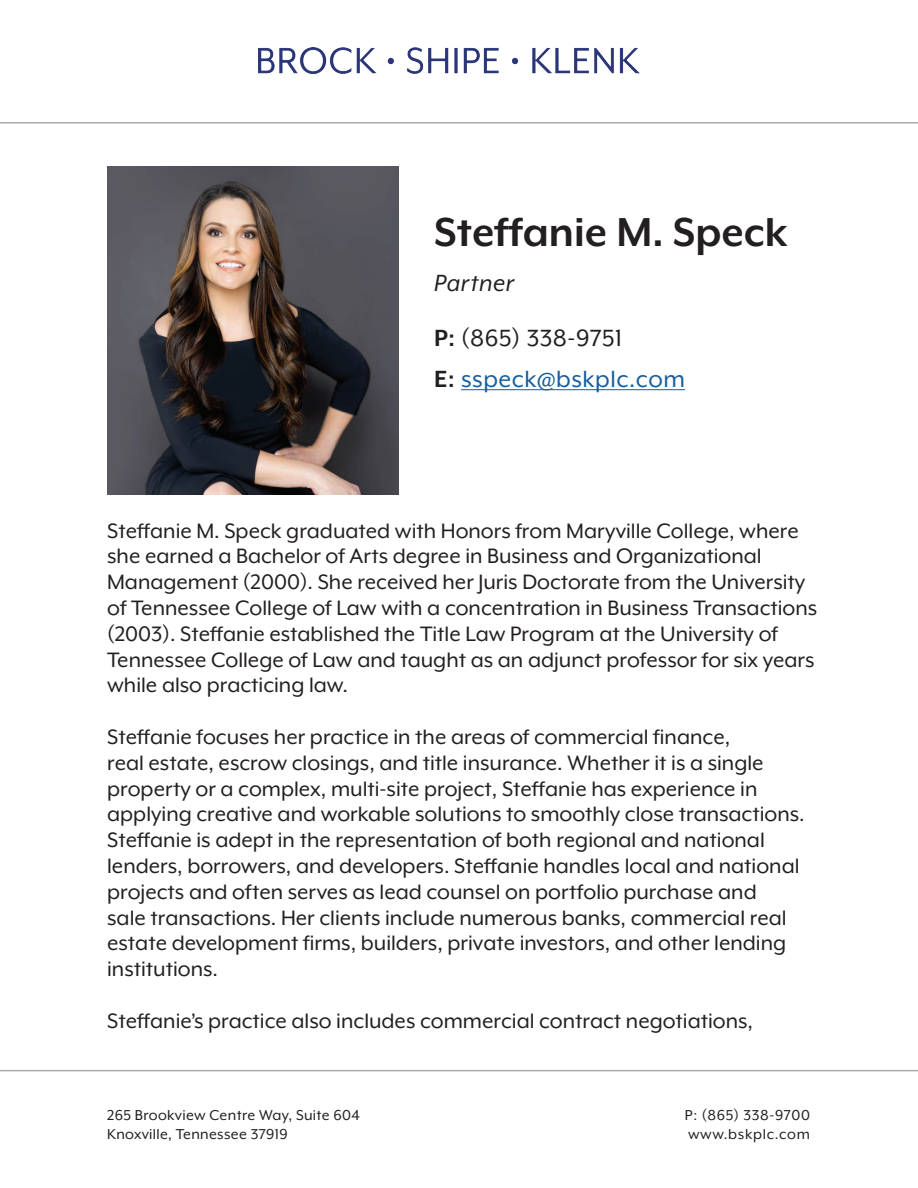
<style>
.page{position:relative;width:918px;height:1188px;background:#fff}
.page>*{position:absolute;margin:0;border:0;box-sizing:border-box;transform-origin:0 0}
.t1{font:700 46.5px "Mr Eaves XL Mod OT";color:#231f20}
.t2{font:27px/54.8px "Mr Eaves XL Mod OT";letter-spacing:.02em;color:#231f20}
.t3{font:27px "Mr Eaves XL Mod OT";letter-spacing:.02em;color:#175d9e}
.t4{font:24px/25.8px "Mr Eaves XL Mod OT";color:#231f20}
.t5{font:16.5px/19.8px "Mr Eaves XL Mod OT";letter-spacing:.02em;color:#231f20}
.t6{font:16.5px/19.8px "Mr Eaves XL Mod OT";letter-spacing:.04em;color:#231f20}
.s1{font-style:italic}
.s2{font-weight:700}
.s3{font-weight:700;color:#231f20}
</style>
<div class="page">
<img style="left:258px;top:48px;width:381px;height:26px">
<hr style="left:0;top:122px;width:918px;height:2px;background:#a8a9ad">
<hr style="left:0;top:1070px;width:918px;height:1px;background:#a8a9ad">
<img style="left:107px;top:167px;width:292px;height:328px">
<hr style="left:461px;top:389px;width:224px;height:1px;background:#175d9e">
<h1 class="t1" style="left:434px;top:209px;width:355px">Steffanie M. Speck</h1>
<p class="t2" style="left:434px;top:255px;width:190px"><span class="s1">Partner<br></span><span class="s2">P:</span> (865) 338-9751</p>
<p class="t3" style="left:434px;top:365px;width:252px"><span class="s3">E:</span> sspeck@bskplc.com</p>
<p class="t4" style="left:107px;top:517px;width:712px">Steffanie M. Speck graduated with Honors from Maryville College, where she earned a Bachelor of Arts degree in Business and Organizational Management (2000). She received her Juris Doctorate from the University of Tennessee College of Law with a concentration in Business Transactions (2003). Steffanie established the Title Law Program at the University of Tennessee College of Law and taught as an adjunct professor for six years while also practicing law.</p>
<p class="t4" style="left:107px;top:724px;width:699px">Steffanie focuses her practice in the areas of commercial finance,<br>real estate, escrow closings, and title insurance. Whether it is a single property or a complex, multi-site project, Steffanie has experience in applying creative and workable solutions to smoothly close transactions.<br>Steffanie is adept in the representation of both regional and national lenders, borrowers, and developers. Steffanie handles local and national projects and often serves as lead counsel on portfolio purchase and<br>sale transactions. Her clients include numerous banks, commercial real estate development firms, builders, private investors, and other lending institutions.</p>
<p class="t4" style="left:107px;top:1008px;width:647px">Steffanie’s practice also includes commercial contract negotiations,</p>
<p class="t5" style="left:107px;top:1105px;width:254px">265 Brookview Centre Way, Suite 604<br>Knoxville, Tennessee 37919</p>
<p class="t6" style="left:685px;top:1105px;width:127px">P: (865) 338-9700 www.bskplc.com</p>
</div>
